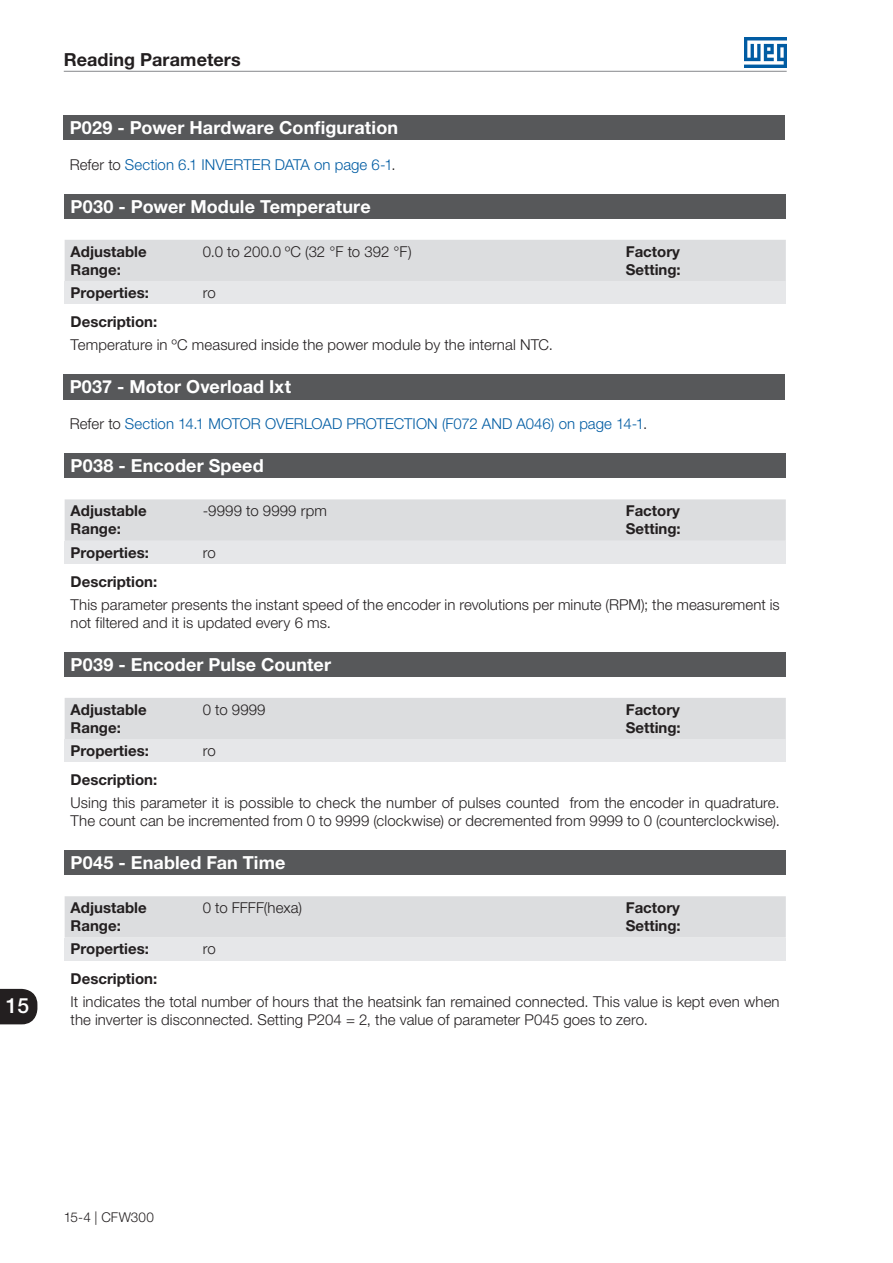
<style>
.page{position:relative;width:893px;height:1263px;background:#fff}
.page>*{position:absolute;margin:0;border:0;box-sizing:border-box;transform-origin:0 0}
.t1{font:500 21px "Helvetica Neue LT Pro";color:#fff}
._000_a_099{font:700 18px "Helvetica Neue LT Pro";letter-spacing:.01em;color:#fff}
.Titulo_Parametros{font:700 18px "Helvetica Neue LT Pro";letter-spacing:.005em;color:#fff}
.t2{font:700 18px "Helvetica Neue LT Pro";letter-spacing:.005em;color:#231f20}
.Descricao_Parametros{font:300 15px/18px "Helvetica Neue LT Pro";letter-spacing:.005em;color:#231f20}
.Faixa_de_Valores___P{font:700 15px "Helvetica Neue LT Pro";color:#231f20}
.t3{font:300 15px "Helvetica Neue LT Pro";letter-spacing:.005em;color:#015ca3}
.t4{font:300 13.5px "Helvetica Neue LT Pro";letter-spacing:.01em;color:#231f20}
.s1{color:#231f20}
</style>
<div class="page">
<hr style="left:64px;top:71px;width:723px;height:1px;background:#939598">
<img style="left:744px;top:38px;width:43px;height:29px">
<svg style="left:0;top:989px;width:37px;height:35px"></svg>
<div style="left:64px;top:115px;width:721px;height:25px;background:#57585a"></div>
<div style="left:65px;top:194px;width:721px;height:25px;background:#57585a"></div>
<div style="left:65px;top:240px;width:721px;height:41px;background:#dcdddf"></div>
<div style="left:65px;top:281px;width:132px;height:23px;background:#e6e7e9"></div>
<div style="left:197px;top:281px;width:589px;height:23px;background:#e6e7e9"></div>
<div style="left:64px;top:374px;width:721px;height:25px;background:#57585a"></div>
<div style="left:65px;top:453px;width:721px;height:25px;background:#57585a"></div>
<div style="left:65px;top:499px;width:721px;height:42px;background:#dcdddf"></div>
<div style="left:65px;top:541px;width:132px;height:22px;background:#e6e7e9"></div>
<div style="left:197px;top:541px;width:589px;height:22px;background:#e6e7e9"></div>
<div style="left:65px;top:652px;width:721px;height:25px;background:#57585a"></div>
<div style="left:65px;top:698px;width:721px;height:41px;background:#dcdddf"></div>
<div style="left:65px;top:739px;width:132px;height:23px;background:#e6e7e9"></div>
<div style="left:197px;top:739px;width:589px;height:23px;background:#e6e7e9"></div>
<div style="left:65px;top:850px;width:721px;height:25px;background:#57585a"></div>
<div style="left:65px;top:896px;width:721px;height:42px;background:#dcdddf"></div>
<div style="left:65px;top:938px;width:132px;height:22px;background:#e6e7e9"></div>
<div style="left:197px;top:938px;width:589px;height:22px;background:#e6e7e9"></div>
<h1 class="t1" style="left:6px;top:993px;width:25px">15</h1>
<p class="t2" style="left:64px;top:48px;width:179px">Reading Parameters</p>
<p class="Titulo_Parametros" style="left:70px;top:116px;width:330px">P029 - Power Hardware Configuration</p>
<p class="t3" style="left:70px;top:155px;width:327px"><span class="s1">Refer to</span> Section 6.1 INVERTER DATA on page 6-1<span class="s1">.</span></p>
<p class="_000_a_099" style="left:71px;top:195px;width:302px">P030 - Power Module Temperature</p>
<p class="Faixa_de_Valores___P" style="left:71px;top:242px;width:78px">Adjustable</p>
<p class="Faixa_de_Valores___P" style="left:71px;top:260px;width:52px">Range:</p>
<p class="Descricao_Parametros" style="left:203px;top:242px;width:210px">0.0 to 200.0 ºC (32 °F to 392 °F)</p>
<p class="Faixa_de_Valores___P" style="left:626px;top:242px;width:56px">Factory</p>
<p class="Faixa_de_Valores___P" style="left:626px;top:260px;width:57px">Setting:</p>
<p class="Faixa_de_Valores___P" style="left:71px;top:283px;width:80px">Properties:</p>
<p class="Descricao_Parametros" style="left:203px;top:283px;width:14px">ro</p>
<p class="Faixa_de_Valores___P" style="left:71px;top:313px;width:88px">Description:</p>
<p class="Descricao_Parametros" style="left:71px;top:335px;width:484px">Temperature in ºC measured inside the power module by the internal NTC.</p>
<p class="Titulo_Parametros" style="left:70px;top:375px;width:223px">P037 - Motor Overload Ixt</p>
<p class="t3" style="left:70px;top:415px;width:579px"><span class="s1">Refer to</span> Section 14.1 MOTOR OVERLOAD PROTECTION (F072 AND A046) on page 14-1<span class="s1">.</span></p>
<p class="_000_a_099" style="left:71px;top:454px;width:195px">P038 - Encoder Speed</p>
<p class="Faixa_de_Valores___P" style="left:71px;top:501px;width:78px">Adjustable</p>
<p class="Faixa_de_Valores___P" style="left:71px;top:519px;width:52px">Range:</p>
<p class="Descricao_Parametros" style="left:203px;top:501px;width:126px">-9999 to 9999 rpm</p>
<p class="Faixa_de_Valores___P" style="left:626px;top:501px;width:56px">Factory</p>
<p class="Faixa_de_Valores___P" style="left:626px;top:519px;width:57px">Setting:</p>
<p class="Faixa_de_Valores___P" style="left:71px;top:543px;width:80px">Properties:</p>
<p class="Descricao_Parametros" style="left:203px;top:543px;width:14px">ro</p>
<p class="Faixa_de_Valores___P" style="left:71px;top:572px;width:88px">Description:</p>
<p class="Descricao_Parametros" style="left:71px;top:595px;width:711px">This parameter presents the instant speed of the encoder in revolutions per minute (RPM); the measurement is not filtered and it is updated every 6 ms.</p>
<p class="_000_a_099" style="left:71px;top:653px;width:262px">P039 - Encoder Pulse Counter</p>
<p class="Faixa_de_Valores___P" style="left:71px;top:700px;width:78px">Adjustable</p>
<p class="Faixa_de_Valores___P" style="left:71px;top:718px;width:52px">Range:</p>
<p class="Descricao_Parametros" style="left:203px;top:700px;width:64px">0 to 9999</p>
<p class="Faixa_de_Valores___P" style="left:626px;top:700px;width:56px">Factory</p>
<p class="Faixa_de_Valores___P" style="left:626px;top:718px;width:57px">Setting:</p>
<p class="Faixa_de_Valores___P" style="left:71px;top:741px;width:80px">Properties:</p>
<p class="Descricao_Parametros" style="left:203px;top:741px;width:14px">ro</p>
<p class="Faixa_de_Valores___P" style="left:71px;top:771px;width:88px">Description:</p>
<p class="Descricao_Parametros" style="left:71px;top:793px;width:711px">Using this parameter it is possible to check the number of pulses counted from the encoder in quadrature.<br>The count can be incremented from 0 to 9999 (clockwise) or decremented from 9999 to 0 (counterclockwise).</p>
<p class="_000_a_099" style="left:71px;top:851px;width:216px">P045 - Enabled Fan Time</p>
<p class="Faixa_de_Valores___P" style="left:71px;top:898px;width:78px">Adjustable</p>
<p class="Faixa_de_Valores___P" style="left:71px;top:916px;width:52px">Range:</p>
<p class="Descricao_Parametros" style="left:203px;top:898px;width:101px">0 to FFFF(hexa)</p>
<p class="Faixa_de_Valores___P" style="left:626px;top:898px;width:56px">Factory</p>
<p class="Faixa_de_Valores___P" style="left:626px;top:916px;width:57px">Setting:</p>
<p class="Faixa_de_Valores___P" style="left:71px;top:939px;width:80px">Properties:</p>
<p class="Descricao_Parametros" style="left:203px;top:940px;width:14px">ro</p>
<p class="Faixa_de_Valores___P" style="left:71px;top:969px;width:88px">Description:</p>
<p class="Descricao_Parametros" style="left:71px;top:992px;width:711px">It indicates the total number of hours that the heatsink fan remained connected. This value is kept even when the inverter is disconnected. Setting P204 = 2, the value of parameter P045 goes to zero.</p>
<p class="t4" style="left:64px;top:1208px;width:92px">15-4 | CFW300</p>
</div>
